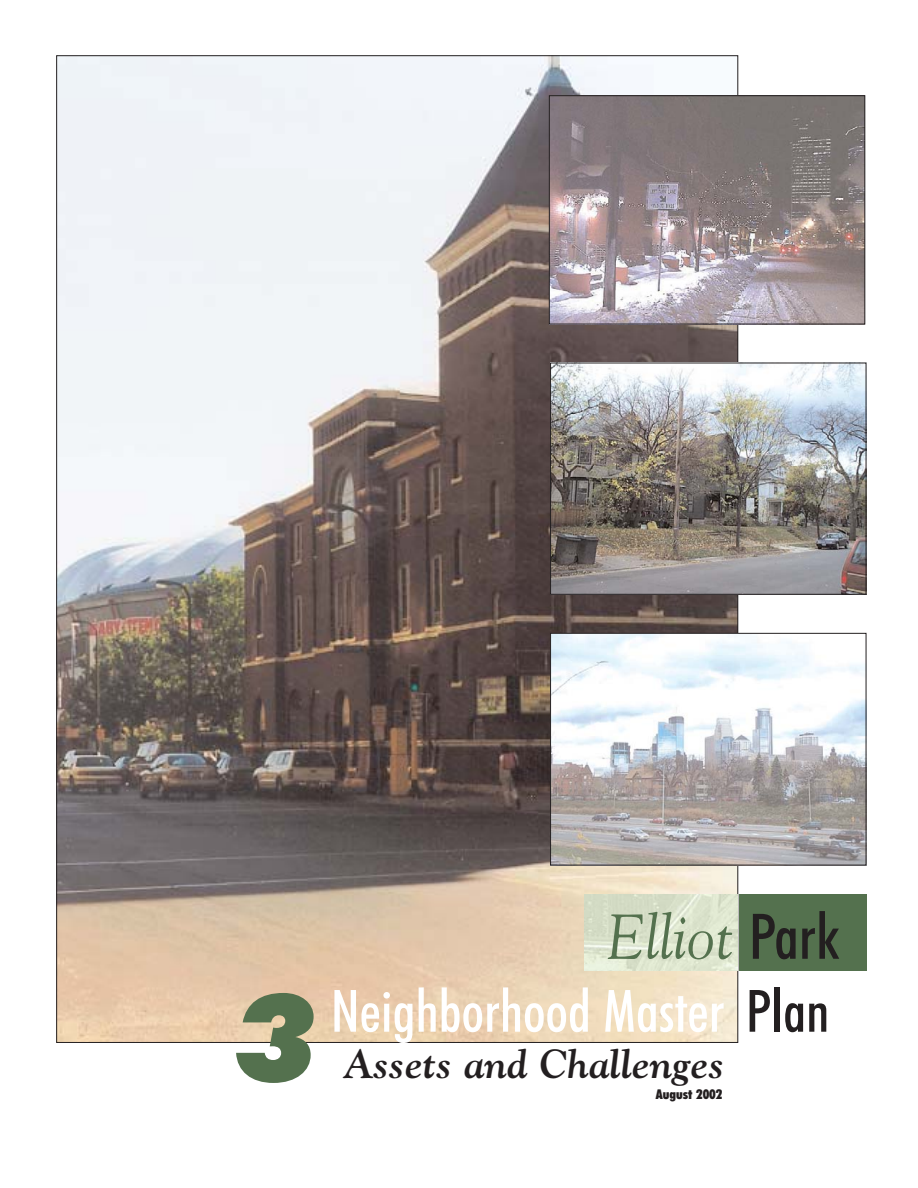
<style>
.page{position:relative;width:918px;height:1188px;background:#fff}
.page>*{position:absolute;margin:0;border:0;box-sizing:border-box;transform-origin:0 0}
.t1{font:italic 900 121.5px "Futura BT";color:#54714e}
.t2{font:italic 63px "Goudy";color:#54714e}
.t3{font:500 condensed 58.5px "Futura BT";color:#fff}
.t4{font:italic 700 40.5px "Goudy";color:#231f20}
.t5{font:900 condensed 13.5px "Futura BT";color:#231f20}
.s1{font-family:"Futura BT";font-weight:500;font-style:normal;font-stretch:condensed;color:#231f20}
.s2{color:#231f20}
</style>
<div class="page">
<img style="left:58px;top:57px;width:678px;height:984px">
<img style="left:551px;top:97px;width:312px;height:225px">
<div style="left:549px;top:95px;width:316px;height:229px;border:1px solid #231f20"></div>
<img style="left:552px;top:365px;width:312px;height:228px">
<div style="left:550px;top:363px;width:316px;height:232px;border:1px solid #231f20"></div>
<img style="left:552px;top:635px;width:312px;height:228px">
<div style="left:550px;top:633px;width:316px;height:232px;border:1px solid #231f20"></div>
<div style="left:739px;top:895px;width:127px;height:76px;background:#54714e"></div>
<img style="left:585px;top:895px;width:152px;height:76px">
<h1 class="t1" style="left:234px;top:986px;width:85px">3</h1>
<p class="t2" style="left:606px;top:912px;width:235px">Elliot <span class="s1">Park</span></p>
<p class="t3" style="left:331px;top:986px;width:500px">Neighborhood Master <span class="s2">Plan</span></p>
<p class="t4" style="left:344px;top:1049px;width:382px">Assets and Challenges</p>
<p class="t5" style="left:656px;top:1089px;width:68px">August 2002</p>
</div>
